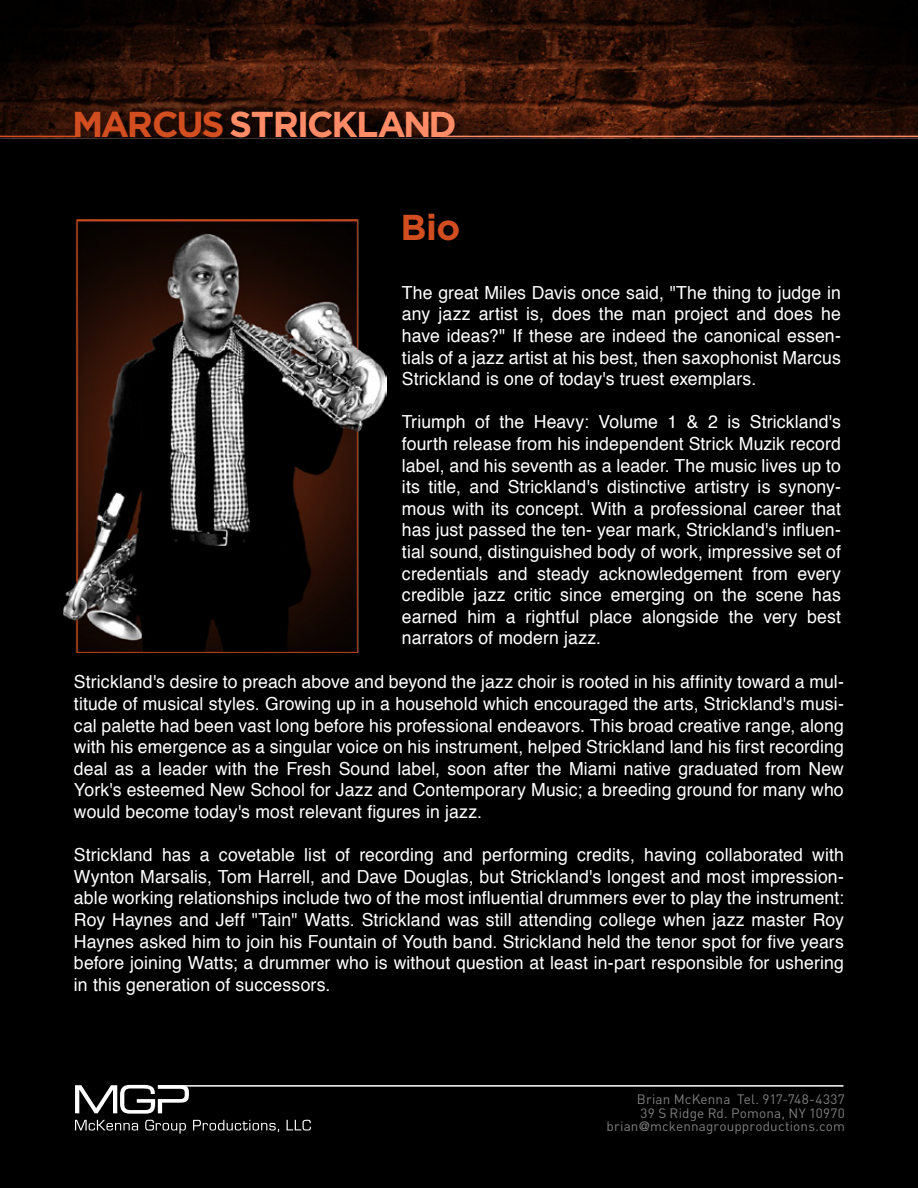
<style>
.page{position:relative;width:918px;height:1188px;background:#000}
.page>*{position:absolute;margin:0;border:0;box-sizing:border-box;transform-origin:0 0}
.t1{font:700 36px "Gotham";letter-spacing:-.055em;color:#ff8c66}
.t2{font:700 36px "Gotham";color:#d24e20}
.t3{font:18px/21.6px "Helvetica";letter-spacing:.005em;color:#fff;text-align:justify}
.t4{font:13.5px/13.5px "DIN";letter-spacing:.01em;color:#808080;text-align:right}
.s1{color:#d24e20}
.s2{font-family:"DIN Engschrift"}
</style>
<div class="page">
<img style="left:0;top:0;width:918px;height:138px">
<svg style="left:75px;top:1120px;width:63px;height:11px"></svg>
<svg style="left:145px;top:1120px;width:41px;height:14px"></svg>
<svg style="left:193px;top:1120px;width:86px;height:12px"></svg>
<svg style="left:287px;top:1120px;width:24px;height:11px"></svg>
<svg style="left:75px;top:1085px;width:114px;height:29px"></svg>
<hr style="left:0;top:136px;width:77px;height:1px;background:#d24e20">
<hr style="left:441px;top:136px;width:477px;height:1px;background:#ff8c66">
<hr style="left:158px;top:1085px;width:685px;height:2px;background:#fff">
<img style="left:63px;top:220px;width:324px;height:432px">
<h1 class="t1" style="left:72px;top:103px;width:386px"><span class="s1">MARCUS</span> STRICKLAND</h1>
<h1 class="t2" style="left:400px;top:207px;width:62px">Bio</h1>
<p class="t3" style="left:402px;top:282px;width:441px">The great Miles Davis once said, "The thing to judge in any jazz artist is, does the man project and does he have ideas?" If these are indeed the canonical essen&shy;tials of a jazz artist at his best, then saxophonist Marcus Strickland is one of today's truest exemplars.</p>
<p class="t3" style="left:402px;top:412px;width:441px">Triumph of the Heavy: Volume 1 &amp; 2 is Strickland's fourth release from his independent Strick Muzik record label, and his seventh as a leader. The music lives up to its title, and Strickland's distinctive artistry is synony&shy;mous with its concept. With a professional career that has just passed the ten- year mark, Strickland's influen&shy;tial sound, distinguished body of work, impressive set of credentials and steady acknowledgement from every credible jazz critic since emerging on the scene has earned him a rightful place alongside the very best narrators of modern jazz.</p>
<p class="t3" style="left:74px;top:672px;width:772px">Strickland's desire to preach above and beyond the jazz choir is rooted in his affinity toward a mul&shy;titude of musical styles. Growing up in a household which encouraged the arts, Strickland's musi&shy;cal palette had been vast long before his professional endeavors. This broad creative range, along with his emergence as a singular voice on his instrument, helped Strickland land his first recording deal as a leader with the Fresh Sound label, soon after the Miami native graduated from New York's esteemed New School for Jazz and Contemporary Music; a breeding ground for many who would become today's most relevant figures in jazz.</p>
<p class="t3" style="left:74px;top:845px;width:772px">Strickland has a covetable list of recording and performing credits, having collaborated with Wynton Marsalis, Tom Harrell, and Dave Douglas, but Strickland's longest and most impression&shy;able working relationships include two of the most influential drummers ever to play the instrument:<br>Roy Haynes and Jeff "Tain" Watts. Strickland was still attending college when jazz master Roy Haynes asked him to join his Fountain of Youth band. Strickland held the tenor spot for five years before joining Watts; a drummer who is without question at least in-part responsible for ushering in this generation of successors.</p>
<p class="t4" style="left:607px;top:1092px;width:240px">Brian McKenna Tel. 917-748-4337<br>39 S Ridge Rd. Pomona, NY 10970 brian<span class="s2">@</span>mckennagroupproductions.com</p>
</div>
